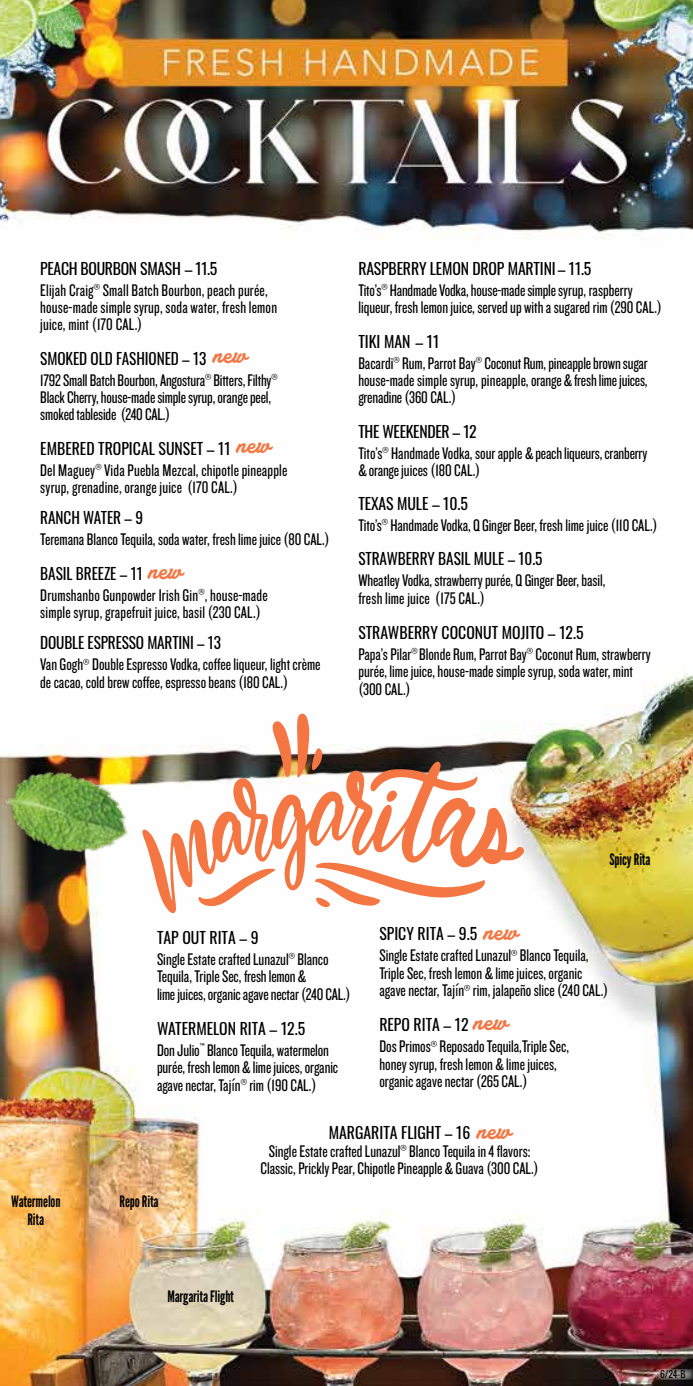
<style>
.page{position:relative;width:693px;height:1386px;background:#fff}
.page>*{position:absolute;margin:0;border:0;box-sizing:border-box;transform-origin:0 0}
.t1{font:29.75px "Atelas Personal Use Only";letter-spacing:-.005em;color:#f47642}
.t2{font:17.5px/17.5px "Knockout HTF28 Junior Featherwt";color:#000}
.t3{font:15.75px "Oswald";letter-spacing:-.005em;color:#000}
.t4{font:15.75px/18.4px "League Gothic";letter-spacing:-.005em;color:#000;text-align:center}
.t5{font:9.62px "Oswald";color:#000}
.s1{font-family:"Avenir"}
</style>
<div class="page">
<img style="left:0;top:0;width:693px;height:1386px">
<img style="left:0;top:730px;width:153px;height:170px">
<svg style="left:140px;top:761px;width:384px;height:153px"></svg>
<svg style="left:197px;top:868px;width:78px;height:38px"></svg>
<svg style="left:271px;top:713px;width:51px;height:65px"></svg>
<svg style="left:385px;top:789px;width:13px;height:15px"></svg>
<svg style="left:314px;top:860px;width:172px;height:49px"></svg>
<svg style="left:656px;top:1369px;width:37px;height:11px"></svg>
<p class="t3" style="left:40px;top:254px;width:179px">PEACH BOURBON SMASH – 11.5</p>
<p class="t2" style="left:40px;top:282px;width:238px">Elijah Craig<sup>®</sup> Small Batch Bourbon, peach purée, house-made simple syrup, soda water, fresh lemon juice, mint (170 CAL.)</p>
<p class="t3" style="left:40px;top:344px;width:168px">SMOKED OLD FASHIONED – 13</p>
<p class="t2" style="left:40px;top:372px;width:239px">1792 Small Batch Bourbon, Angostura<sup>®</sup> Bitters, Filthy<sup>®<br></sup>Black Cherry, house-made simple syrup, orange peel, smoked tableside (240 CAL.)</p>
<p class="t3" style="left:40px;top:434px;width:192px">EMBERED TROPICAL SUNSET – 11</p>
<p class="t2" style="left:40px;top:462px;width:249px">Del Maguey<sup>®</sup> Vida Puebla Mezcal, chipotle pineapple syrup, grenadine, orange juice (170 CAL.)</p>
<p class="t3" style="left:40px;top:504px;width:104px">RANCH WATER – 9</p>
<p class="t2" style="left:40px;top:531px;width:291px">Teremana Blanco Tequila, soda water, fresh lime juice (80 CAL.)</p>
<p class="t3" style="left:40px;top:559px;width:104px">BASIL BREEZE – 11</p>
<p class="t2" style="left:40px;top:587px;width:229px">Drumshanbo Gunpowder Irish Gin<sup>®</sup>, house-made simple syrup, grapefruit juice, basil (230 CAL.)</p>
<p class="t3" style="left:40px;top:629px;width:182px">DOUBLE ESPRESSO MARTINI – 13</p>
<p class="t2" style="left:40px;top:656px;width:282px">Van Gogh<sup>®</sup> Double Espresso Vodka, coffee liqueur, light crème de cacao, cold brew coffee, espresso beans (180 CAL.)</p>
<h1 class="t1" style="left:214px;top:334px;width:36px">new</h1>
<h1 class="t1" style="left:237px;top:424px;width:36px">new</h1>
<h1 class="t1" style="left:149px;top:550px;width:36px">new</h1>
<p class="t3" style="left:358px;top:254px;width:235px">RASPBERRY LEMON DROP MARTINI – 11.5</p>
<p class="t2" style="left:358px;top:282px;width:305px">Tito’s<sup>®</sup> Handmade Vodka, house-made simple syrup, raspberry liqueur, fresh lemon juice, served up with a sugared rim (290 CAL.)</p>
<p class="t3" style="left:358px;top:327px;width:82px">TIKI MAN – 11</p>
<p class="t2" style="left:358px;top:355px;width:291px;text-align:justify">Bacardi<sup>®</sup> Rum, Parrot Bay<sup>®</sup> Coconut Rum, pineapple brown sugar house-made simple syrup, pineapple, orange &amp; fresh lime juices, grenadine (360 CAL.)</p>
<p class="t3" style="left:358px;top:417px;width:120px">THE WEEKENDER – 12</p>
<p class="t2" style="left:358px;top:445px;width:291px">Tito’s<sup>®</sup> Handmade Vodka, sour apple &amp; peach liqueurs, cranberry &amp; orange juices (180 CAL.)</p>
<p class="t3" style="left:358px;top:490px;width:111px">TEXAS MULE – 10.5</p>
<p class="t2" style="left:358px;top:517px;width:301px">Tito’s<sup>®</sup> Handmade Vodka, Q Ginger Beer, fresh lime juice (110 CAL.)</p>
<p class="t3" style="left:358px;top:545px;width:186px">STRAWBERRY BASIL MULE – 10.5</p>
<p class="t2" style="left:358px;top:573px;width:249px">Wheatley Vodka, strawberry purée, Q Ginger Beer, basil, fresh lime juice (175 CAL.)</p>
<p class="t3" style="left:358px;top:618px;width:227px">STRAWBERRY COCONUT MOJITO – 12.5</p>
<p class="t2" style="left:358px;top:645px;width:294px">Papa’s Pilar<sup>®</sup> Blonde Rum, Parrot Bay<sup>®</sup> Coconut Rum, strawberry purée, lime juice, house-made simple syrup, soda water, mint (300 CAL.)</p>
<p class="t3" style="left:157px;top:924px;width:103px">TAP OUT RITA – 9</p>
<p class="t2" style="left:157px;top:951px;width:195px">Single Estate crafted Lunazul<sup>®</sup> Blanco<br>Tequila, Triple Sec, fresh lemon &amp;<br>lime juices, organic agave nectar (240 CAL.)</p>
<p class="t3" style="left:157px;top:1015px;width:150px">WATERMELON RITA – 12.5</p>
<p class="t2" style="left:157px;top:1042px;width:183px">Don Julio<sup>™</sup> Blanco Tequila, watermelon purée, fresh lemon &amp; lime juices, organic agave nectar, Taj<span class="s1">í</span>n<sup>®</sup> rim (190 CAL.)</p>
<p class="t4" style="left:609px;top:850px;width:43px">Spicy Rita</p>
<p class="t3" style="left:379px;top:920px;width:99px">SPICY RITA – 9.5</p>
<p class="t2" style="left:379px;top:947px;width:230px">Single Estate crafted Lunazul<sup>®</sup> Blanco Tequila,<br>Triple Sec, fresh lemon &amp; lime juices, organic agave nectar, Taj<span class="s1">í</span>n<sup>®</sup> rim, jalapeño slice (240 CAL.)</p>
<p class="t3" style="left:379px;top:1011px;width:91px">REPO RITA – 12</p>
<p class="t2" style="left:379px;top:1038px;width:191px">Dos Primos<sup>®</sup> Reposado Tequila,Triple Sec, honey syrup, fresh lemon &amp; lime juices, organic agave nectar (265 CAL.)</p>
<h1 class="t1" style="left:485px;top:912px;width:36px">new</h1>
<h1 class="t1" style="left:474px;top:1001px;width:36px">new</h1>
<p class="t4" style="left:11px;top:1192px;width:51px;rotate:1deg">Watermelon<br>Rita</p>
<p class="t4" style="left:120px;top:1192px;width:41px;rotate:1deg">Repo Rita</p>
<p class="t4" style="left:168px;top:1287px;width:68px;rotate:1deg">Margarita Flight</p>
<p class="t3" style="left:329px;top:1119px;width:143px">MARGARITA FLIGHT – 16</p>
<p class="t2" style="left:261px;top:1143px;width:280px;text-align:center">Single Estate crafted Lunazul<sup>®</sup> Blanco Tequila in 4 flavors:<br>Classic, Prickly Pear, Chipotle Pineapple &amp; Guava (300 CAL.)</p>
<h1 class="t1" style="left:478px;top:1110px;width:36px">new</h1>
<p class="t5" style="left:660px;top:1366px;width:27px">6/24-B</p>
</div>
